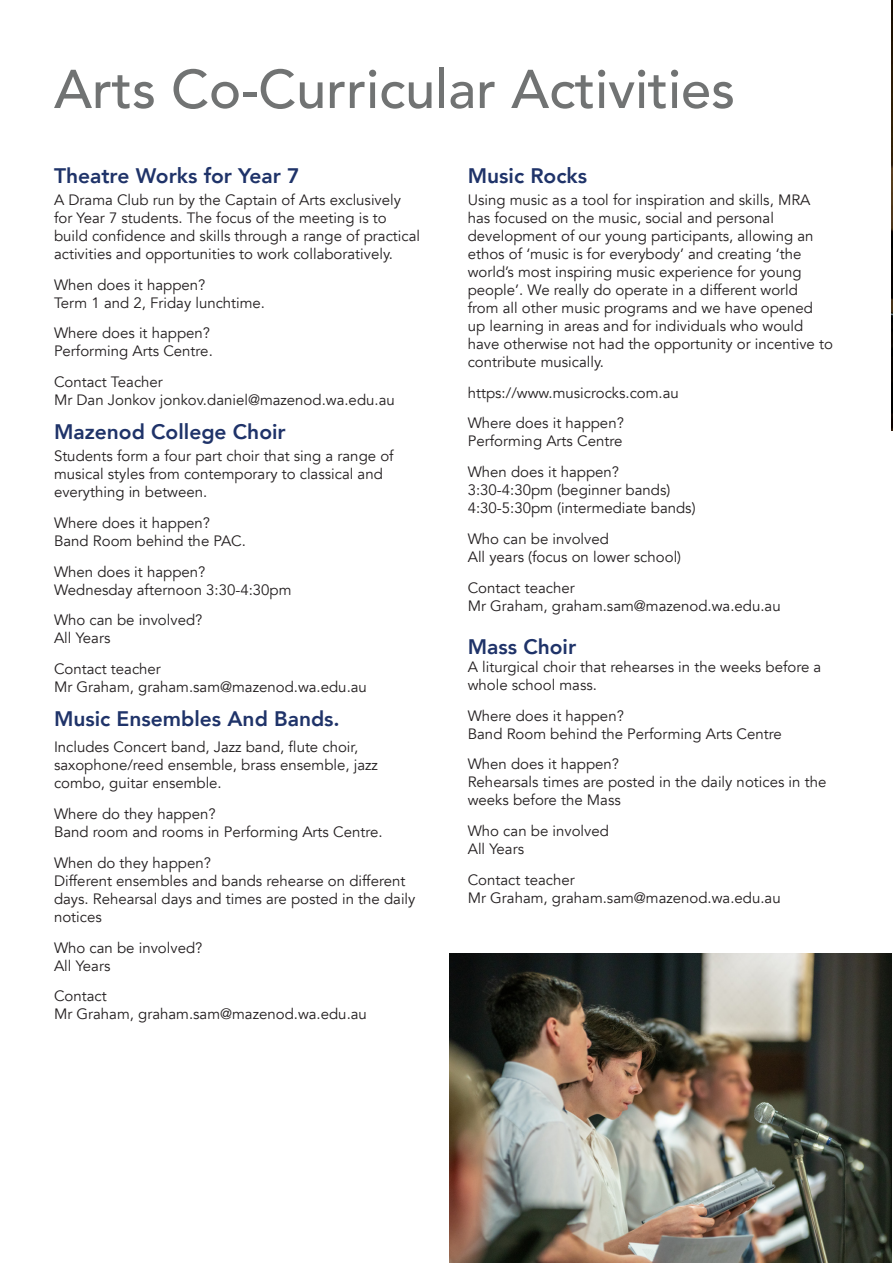
<style>
.page{position:relative;width:893px;height:1263px;background:#fff}
.page>*{position:absolute;margin:0;border:0;box-sizing:border-box;transform-origin:0 0}
.Heading_1{font:500 54px "Avenir";color:#717373}
.Heading_2{font:800 21px "Avenir";color:#1f3369}
.Body_2{font:800 21px "Avenir";color:#1f3369}
.Body{font:15px/18px "Avenir";color:#231f20}
.Heading_3{font:15px "Avenir";color:#231f20}
.Body_2-2{font:15px "Avenir";color:#231f20}
</style>
<div class="page">
<img style="left:449px;top:954px;width:443px;height:309px">
<img style="left:892px;top:0;width:1px;height:431px">
<p class="Heading_1" style="left:54px;top:42px;width:682px">Arts Co-Curricular Activities</p>
<p class="Heading_2" style="left:54px;top:159px;width:247px">Theatre Works for Year 7</p>
<p class="Body" style="left:54px;top:191px;width:368px">A Drama Club run by the Captain of Arts exclusively for Year 7 students. The focus of the meeting is to build confidence and skills through a range of practical activities and opportunities to work collaboratively.</p>
<p class="Heading_3" style="left:54px;top:275px;width:153px">When does it happen?</p>
<p class="Body" style="left:54px;top:294px;width:213px">Term 1 and 2, Friday lunchtime.</p>
<p class="Heading_3" style="left:54px;top:324px;width:158px">Where does it happen?</p>
<p class="Body" style="left:54px;top:342px;width:160px">Performing Arts Centre.</p>
<p class="Heading_3" style="left:54px;top:373px;width:110px">Contact Teacher</p>
<p class="Body_2-2" style="left:54px;top:391px;width:342px">Mr Dan Jonkov jonkov.daniel@mazenod.wa.edu.au</p>
<p class="Body_2" style="left:54px;top:415px;width:233px">Mazenod College Choir</p>
<p class="Body" style="left:54px;top:447px;width:341px">Students form a four part choir that sing a range of musical styles from contemporary to classical and everything in between.</p>
<p class="Heading_3" style="left:54px;top:514px;width:158px">Where does it happen?</p>
<p class="Body" style="left:54px;top:532px;width:194px">Band Room behind the PAC.</p>
<p class="Body" style="left:54px;top:563px;width:153px">When does it happen?</p>
<p class="Body" style="left:54px;top:581px;width:239px">Wednesday afternoon 3:30-4:30pm</p>
<p class="Heading_3" style="left:54px;top:611px;width:150px">Who can be involved?</p>
<p class="Body" style="left:54px;top:629px;width:58px">All Years</p>
<p class="Heading_3" style="left:54px;top:660px;width:108px">Contact teacher</p>
<p class="Body_2-2" style="left:54px;top:678px;width:314px">Mr Graham, graham.sam@mazenod.wa.edu.au</p>
<p class="Heading_2" style="left:54px;top:702px;width:287px">Music Ensembles And Bands.</p>
<p class="Body" style="left:54px;top:738px;width:325px">Includes Concert band, Jazz band, flute choir, saxophone/reed ensemble, brass ensemble, jazz combo, guitar ensemble.</p>
<p class="Heading_3" style="left:54px;top:805px;width:163px">Where do they happen?</p>
<p class="Body" style="left:54px;top:823px;width:330px">Band room and rooms in Performing Arts Centre.</p>
<p class="Heading_3" style="left:54px;top:854px;width:159px">When do they happen?</p>
<p class="Body" style="left:54px;top:872px;width:363px">Different ensembles and bands rehearse on different days. Rehearsal days and times are posted in the daily notices</p>
<p class="Heading_3" style="left:54px;top:938px;width:150px">Who can be involved?</p>
<p class="Body" style="left:54px;top:957px;width:58px">All Years</p>
<p class="Heading_3" style="left:54px;top:987px;width:54px">Contact</p>
<p class="Body_2-2" style="left:54px;top:1005px;width:314px">Mr Graham, graham.sam@mazenod.wa.edu.au</p>
<p class="Heading_2" style="left:468px;top:159px;width:121px">Music Rocks</p>
<p class="Body" style="left:468px;top:191px;width:367px">Using music as a tool for inspiration and skills, MRA has focused on the music, social and personal development of our young participants, allowing an ethos of ‘music is for everybody’ and creating ‘the world’s most inspiring music experience for young people’. We really do operate in a different world<br>from all other music programs and we have opened up learning in areas and for individuals who would have otherwise not had the opportunity or incentive to contribute musically.</p>
<p class="Body" style="left:468px;top:384px;width:213px">https://www.musicrocks.com.au</p>
<p class="Heading_3" style="left:468px;top:414px;width:158px">Where does it happen?</p>
<p class="Body" style="left:468px;top:432px;width:156px">Performing Arts Centre</p>
<p class="Heading_3" style="left:468px;top:463px;width:153px">When does it happen?</p>
<p class="Body" style="left:468px;top:481px;width:204px">3:30-4:30pm (beginner bands)</p>
<p class="Body" style="left:468px;top:499px;width:229px">4:30-5:30pm (intermediate bands)</p>
<p class="Heading_3" style="left:468px;top:530px;width:143px">Who can be involved</p>
<p class="Body" style="left:468px;top:548px;width:215px">All years (focus on lower school)</p>
<p class="Heading_3" style="left:468px;top:579px;width:108px">Contact teacher</p>
<p class="Body_2-2" style="left:468px;top:597px;width:314px">Mr Graham, graham.sam@mazenod.wa.edu.au</p>
<p class="Heading_2" style="left:468px;top:630px;width:110px">Mass Choir</p>
<p class="Body" style="left:468px;top:658px;width:355px">A liturgical choir that rehearses in the weeks before a whole school mass.</p>
<p class="Heading_3" style="left:468px;top:706px;width:158px">Where does it happen?</p>
<p class="Body" style="left:468px;top:725px;width:316px">Band Room behind the Performing Arts Centre</p>
<p class="Heading_3" style="left:468px;top:755px;width:153px">When does it happen?</p>
<p class="Body" style="left:468px;top:773px;width:360px">Rehearsals times are posted in the daily notices in the weeks before the Mass</p>
<p class="Heading_3" style="left:468px;top:822px;width:143px">Who can be involved</p>
<p class="Body" style="left:468px;top:840px;width:58px">All Years</p>
<p class="Heading_3" style="left:468px;top:871px;width:108px">Contact teacher</p>
<p class="Body_2-2" style="left:468px;top:889px;width:314px">Mr Graham, graham.sam@mazenod.wa.edu.au</p>
</div>
